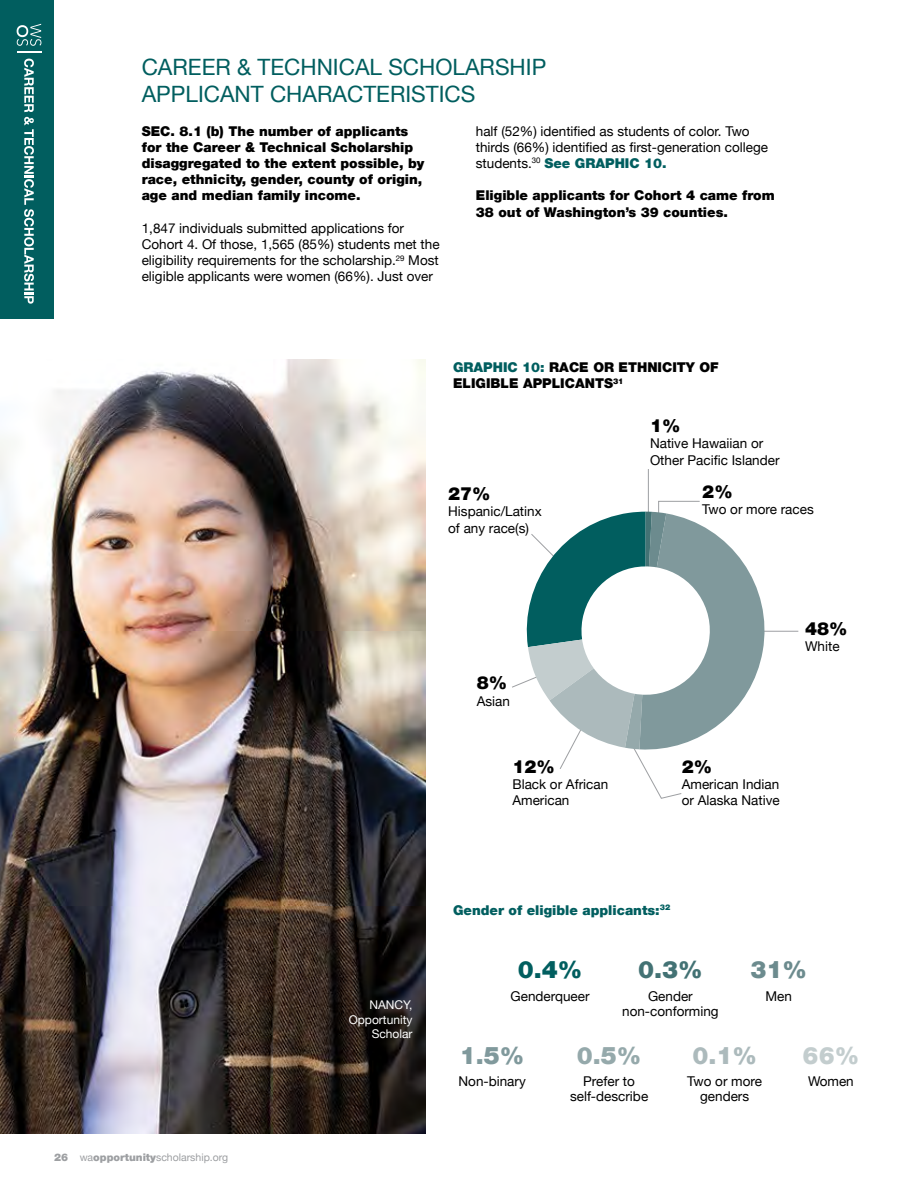
<style>
.page{position:relative;width:918px;height:1188px;background:#fff}
.page>*{position:absolute;margin:0;border:0;box-sizing:border-box;transform-origin:0 0}
.t1{font:900 24px "Helvetica Neue";color:#80999c}
.t2{font:900 24px "Helvetica Neue";color:#acbabc}
.t3{font:900 24px "Helvetica Neue";color:#95a9ab}
.t4{font:900 24px "Helvetica Neue";color:#015e5f}
.t5{font:900 24px "Helvetica Neue";color:#437274}
.t6{font:900 24px "Helvetica Neue";color:#c3cdce}
.t7{font:900 24px "Helvetica Neue";color:#6c8b8e}
.t8{font:22.5px/27px "Helvetica Neue";color:#015e5f}
.t9{font:900 18px "Helvetica Neue";color:#000}
.t10{font:13.5px/16.2px "Helvetica Neue";color:#000}
.t11{font:900 13.5px/16.2px "Helvetica Neue";color:#000}
.t12{font:900 13.5px "Helvetica Neue";color:#015e5f}
.t13{font:12px/14.4px "Helvetica Neue";color:#fff;text-align:right}
.t14{font:10.5px "Helvetica Neue";color:#9d9fa2}
.s1{font-weight:900;color:#015e5f}
.s2{color:#015e5f}
.s3{font-weight:900}
</style>
<div class="page">
<hr style="left:648px;top:469px;width:1px;height:55px;background:#9d9fa2">
<div style="left:0;top:0;width:54px;height:319px;background:#015e5f"></div>
<svg style="left:24px;top:59px;width:10px;height:245px"></svg>
<svg style="left:17px;top:24px;width:24px;height:28px"></svg>
<img style="left:0;top:359px;width:426px;height:775px">
<hr style="left:739px;top:631px;width:59px;height:1px;background:#9d9fa2">
<svg style="left:512px;top:501px;width:262px;height:298px"></svg>
<h2 class="t8" style="left:142px;top:55px;width:406px">CAREER &amp; TECHNICAL SCHOLARSHIP<br>APPLICANT CHARACTERISTICS</h2>
<p class="t11" style="left:142px;top:123px;width:284px">SEC. 8.1 (b) The number of applicants for the Career &amp; Technical Scholarship disaggregated to the extent possible, by race, ethnicity, gender, county of origin, age and median family income.</p>
<p class="t10" style="left:142px;top:221px;width:299px">1,847 individuals submitted applications for Cohort 4. Of those, 1,565 (85%) students met the eligibility requirements for the scholarship.<sup>29</sup> Most eligible applicants were women (66%). Just over</p>
<p class="t10" style="left:476px;top:123px;width:294px">half (52%) identified as students of color. Two thirds (66%) identified as first-generation college students.<sup>30</sup> <span class="s1">See GRAPHIC 10.</span></p>
<p class="t11" style="left:476px;top:187px;width:300px">Eligible applicants for Cohort 4 came from<br>38 out of Washington’s 39 counties.</p>
<p class="t11" style="left:453px;top:359px;width:267px"><span class="s2">GRAPHIC 10:</span> RACE OR ETHNICITY OF<br>ELIGIBLE APPLICANTS<sup>31</sup></p>
<h3 class="t9" style="left:448px;top:483px;width:44px">27%</h3>
<p class="t10" style="left:448px;top:504px;width:95px">Hispanic/Latinx of any race(s)</p>
<h3 class="t9" style="left:477px;top:672px;width:32px">8%</h3>
<p class="t10" style="left:477px;top:694px;width:35px">Asian</p>
<h3 class="t9" style="left:512px;top:755px;width:44px">12%</h3>
<p class="t10" style="left:512px;top:777px;width:97px">Black or African<br>American</p>
<h3 class="t9" style="left:650px;top:415px;width:32px">1%</h3>
<p class="t10" style="left:650px;top:436px;width:131px">Native Hawaiian or<br>Other Pacific Islander</p>
<h3 class="t9" style="left:702px;top:481px;width:32px">2%</h3>
<p class="t10" style="left:702px;top:502px;width:113px">Two or more races</p>
<h3 class="t9" style="left:805px;top:618px;width:44px">48%</h3>
<p class="t10" style="left:805px;top:639px;width:36px">White</p>
<h3 class="t9" style="left:682px;top:755px;width:32px">2%</h3>
<p class="t10" style="left:682px;top:777px;width:99px">American Indian or Alaska Native</p>
<p class="t14" style="left:54px;top:1149px;width:176px"><span class="s3">26</span> wa<span class="s3">opportunity</span>scholarship.org</p>
<p class="t13" style="left:349px;top:999px;width:65px">NANCY,<br>Opportunity<br>Scholar</p>
<p class="t12" style="left:453px;top:902px;width:219px">Gender of eligible applicants:<sup>32</sup></p>
<h1 class="t4" style="left:518px;top:955px;width:66px">0.4%</h1>
<p class="t10" style="left:511px;top:989px;width:81px">Genderqueer</p>
<h1 class="t5" style="left:638px;top:955px;width:66px">0.3%</h1>
<p class="t10" style="left:622px;top:989px;width:98px;line-height:15px;text-align:center">Gender non-conforming</p>
<h1 class="t7" style="left:751px;top:955px;width:58px">31%</h1>
<p class="t10" style="left:766px;top:989px;width:28px">Men</p>
<h1 class="t1" style="left:460px;top:1041px;width:66px">1.5%</h1>
<p class="t10" style="left:459px;top:1074px;width:69px">Non-binary</p>
<h1 class="t3" style="left:577px;top:1041px;width:66px">0.5%</h1>
<p class="t10" style="left:570px;top:1075px;width:80px;line-height:15px;text-align:center">Prefer to self-describe</p>
<h1 class="t2" style="left:692px;top:1041px;width:66px">0.1%</h1>
<p class="t10" style="left:687px;top:1075px;width:76px;line-height:15px;text-align:center">Two or more genders</p>
<h1 class="t6" style="left:803px;top:1041px;width:58px">66%</h1>
<p class="t10" style="left:808px;top:1074px;width:47px">Women</p>
</div>
